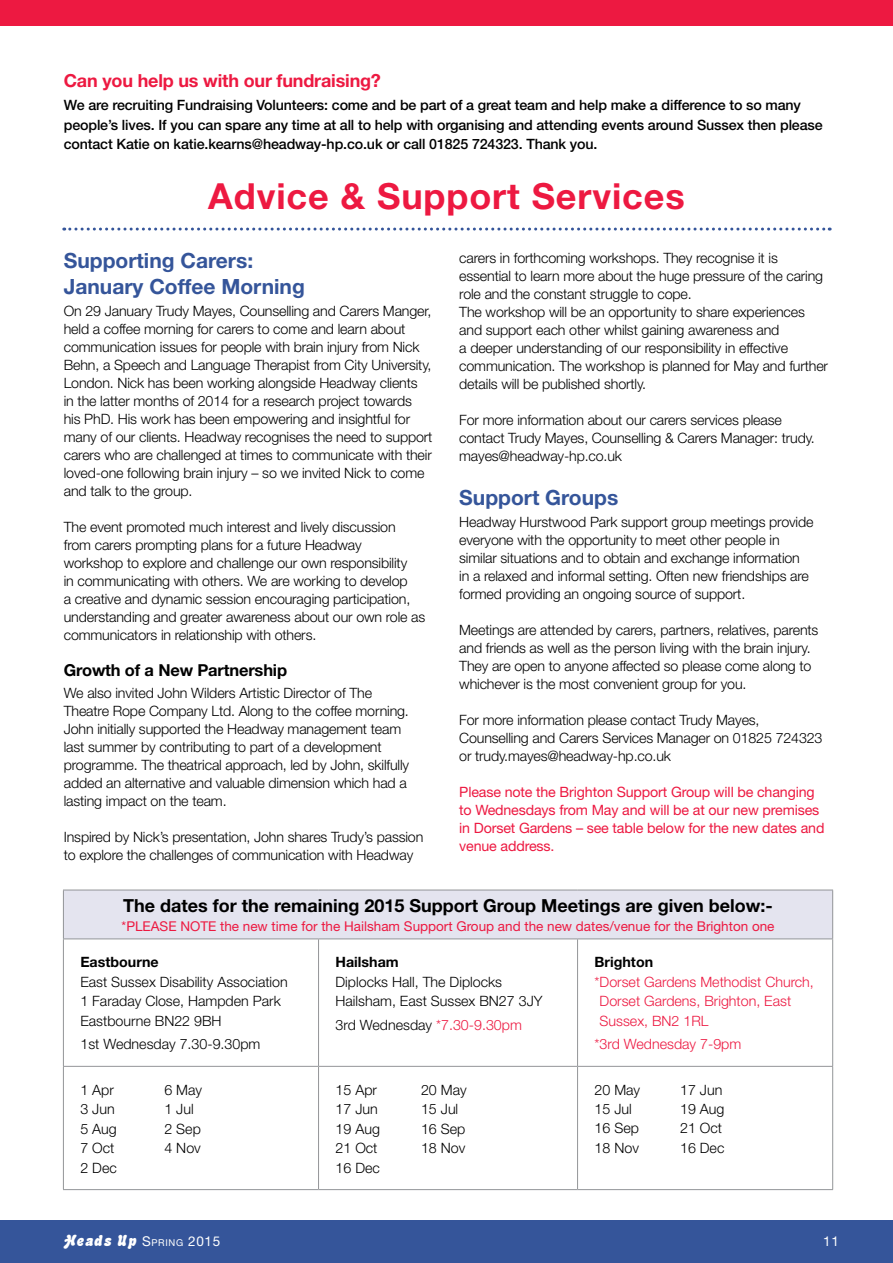
<style>
.page{position:relative;width:893px;height:1263px;background:#fff}
.page>*{position:absolute;margin:0;border:0;box-sizing:border-box;transform-origin:0 0}
.t1{font:700 36px "Helvetica Neue";letter-spacing:.025em;color:#ed1941}
.t2{font:700 21px/25.5px "Helvetica Neue";color:#35559a}
.t3{font:700 18px "Helvetica Neue";color:#000}
.t4{font:700 18px "Helvetica Neue";letter-spacing:-.01em;color:#ed1941}
.t5{font:700 16.5px "Helvetica Neue";letter-spacing:-.01em;color:#000}
.t6{font:italic 15px "Advert";letter-spacing:.05em;color:#fff}
.t7{font:300 14.25px/18px "Helvetica Neue";letter-spacing:-.01em;color:#000}
.t8{font:500 14.25px/19.5px "Helvetica Neue";letter-spacing:-.01em;color:#000}
.t9{font:14.25px/18px "Helvetica Neue";letter-spacing:-.01em;color:#ed1941}
.t10{font:300 14.25px/19.5px "Helvetica Neue";color:#ed1941}
.t11{font:700 14.25px "Helvetica Neue";color:#000}
.t12{font:13.5px "Helvetica Neue";color:#ed1941}
.t13{font:13.5px "Helvetica Neue";color:#fff}
.s1{color:#ed1941}
.s2{font-family:"Helvetica Neue";font-style:normal;font-size:13.5px}
.s3{font-family:"Helvetica Neue";font-style:normal;font-size:9.45px}
</style>
<div class="page">
<div style="left:0;top:0;width:893px;height:25px;background:#ed1941"></div>
<svg style="left:64px;top:228px;width:766px;height:3px"></svg>
<div style="left:63px;top:890px;width:770px;height:49px;background:#e4e4ef"></div>
<hr style="left:63px;top:890px;width:256px;height:1px;background:#939598">
<hr style="left:63px;top:890px;width:1px;height:48px;background:#939598">
<hr style="left:319px;top:890px;width:259px;height:1px;background:#939598">
<hr style="left:578px;top:890px;width:255px;height:1px;background:#939598">
<hr style="left:832px;top:890px;width:1px;height:48px;background:#939598">
<hr style="left:63px;top:938px;width:256px;height:1px;background:#939598">
<hr style="left:63px;top:939px;width:1px;height:127px;background:#939598">
<hr style="left:319px;top:938px;width:259px;height:1px;background:#939598">
<hr style="left:318px;top:939px;width:1px;height:127px;background:#939598">
<hr style="left:578px;top:938px;width:255px;height:1px;background:#939598">
<hr style="left:577px;top:939px;width:1px;height:127px;background:#939598">
<hr style="left:832px;top:939px;width:1px;height:127px;background:#939598">
<hr style="left:63px;top:1066px;width:256px;height:1px;background:#939598">
<hr style="left:63px;top:1067px;width:1px;height:122px;background:#939598">
<hr style="left:319px;top:1066px;width:259px;height:1px;background:#939598">
<hr style="left:318px;top:1067px;width:1px;height:122px;background:#939598">
<hr style="left:578px;top:1066px;width:255px;height:1px;background:#939598">
<hr style="left:577px;top:1067px;width:1px;height:122px;background:#939598">
<hr style="left:832px;top:1067px;width:1px;height:122px;background:#939598">
<hr style="left:63px;top:1189px;width:256px;height:1px;background:#939598">
<hr style="left:319px;top:1189px;width:259px;height:1px;background:#939598">
<hr style="left:578px;top:1189px;width:255px;height:1px;background:#939598">
<div style="left:0;top:1220px;width:893px;height:43px;background:#35559a"></div>
<p class="t4" style="left:64px;top:69px;width:319px">Can you help us with our fundraising?</p>
<p class="t8" style="left:64px;top:95px;width:760px">We are recruiting Fundraising Volunteers: come and be part of a great team and help make a difference to so many people’s lives. If you can spare any time at all to help with organising and attending events around Sussex then please contact Katie on katie.kearns@headway-hp.co.uk or call 01825 724323. Thank you.</p>
<h1 class="t1" style="left:208px;top:174px;width:478px">Advice &amp; Support Services</h1>
<h2 class="t2" style="left:64px;top:248px;width:243px">Supporting Carers:<br>January Coffee Morning</h2>
<p class="t7" style="left:64px;top:302px;width:370px">On 29 January Trudy Mayes, Counselling and Carers Manger, held a coffee morning for carers to come and learn about communication issues for people with brain injury from Nick Behn, a Speech and Language Therapist from City University, London. Nick has been working alongside Headway clients<br>in the latter months of 2014 for a research project towards<br>his PhD. His work has been empowering and insightful for many of our clients. Headway recognises the need to support carers who are challenged at times to communicate with their loved-one following brain injury – so we invited Nick to come and talk to the group.</p>
<p class="t7" style="left:64px;top:518px;width:363px">The event promoted much interest and lively discussion from carers prompting plans for a future Headway<br>workshop to explore and challenge our own responsibility<br>in communicating with others. We are working to develop<br>a creative and dynamic session encouraging participation, understanding and greater awareness about our own role as communicators in relationship with others.</p>
<p class="t5" style="left:64px;top:660px;width:225px">Growth of a New Partnership</p>
<p class="t7" style="left:64px;top:684px;width:347px">We also invited John Wilders Artistic Director of The Theatre Rope Company Ltd. Along to the coffee morning.<br>John initially supported the Headway management team last summer by contributing to part of a development programme. The theatrical approach, led by John, skilfully added an alternative and valuable dimension which had a lasting impact on the team.</p>
<p class="t7" style="left:64px;top:828px;width:361px">Inspired by Nick’s presentation, John shares Trudy’s passion to explore the challenges of communication with Headway</p>
<p class="t7" style="left:459px;top:249px;width:370px">carers in forthcoming workshops. They recognise it is essential to learn more about the huge pressure of the caring role and the constant struggle to cope.<br>The workshop will be an opportunity to share experiences and support each other whilst gaining awareness and<br>a deeper understanding of our responsibility in effective communication. The workshop is planned for May and further details will be published shortly.</p>
<p class="t7" style="left:459px;top:411px;width:357px">For more information about our carers services please contact Trudy Mayes, Counselling &amp; Carers Manager: trudy. mayes@headway-hp.co.uk</p>
<h2 class="t2" style="left:459px;top:484px;width:161px">Support Groups</h2>
<p class="t7" style="left:459px;top:513px;width:356px">Headway Hurstwood Park support group meetings provide everyone with the opportunity to meet other people in similar situations and to obtain and exchange information in a relaxed and informal setting. Often new friendships are formed providing an ongoing source of support.</p>
<p class="t7" style="left:459px;top:621px;width:361px">Meetings are attended by carers, partners, relatives, parents and friends as well as the person living with the brain injury.<br>They are open to anyone affected so please come along to whichever is the most convenient group for you.</p>
<p class="t7" style="left:459px;top:711px;width:365px">For more information please contact Trudy Mayes,<br>Counselling and Carers Services Manager on 01825 724323 or trudy.mayes@headway-hp.co.uk</p>
<p class="t9" style="left:459px;top:783px;width:367px">Please note the Brighton Support Group will be changing to Wednesdays from May and will be at our new premises in Dorset Gardens – see table below for the new dates and venue address.</p>
<p class="t3" style="left:123px;top:894px;width:651px">The dates for the remaining 2015 Support Group Meetings are given below:-</p>
<p class="t12" style="left:122px;top:918px;width:654px">*PLEASE NOTE the new time for the Hailsham Support Group and the new dates/venue for the Brighton one</p>
<p class="t11" style="left:80px;top:953px;width:80px">Eastbourne</p>
<p class="t7" style="left:80px;top:971px;width:209px;line-height:19.5px">East Sussex Disability Association<br>1 Faraday Close, Hampden Park<br>Eastbourne BN22 9BH</p>
<p class="t7" style="left:80px;top:1035px;width:182px">1st Wednesday 7.30-9.30pm</p>
<p class="t11" style="left:595px;top:953px;width:60px">Brighton</p>
<p class="t10" style="left:600px;top:971px;width:216px;text-indent:-5px">*Dorset Gardens Methodist Church,<br>Dorset Gardens, Brighton, East<br>Sussex, BN2 1RL</p>
<p class="t10" style="left:595px;top:1034px;width:148px">*3rd Wednesday 7-9pm</p>
<p class="t11" style="left:336px;top:953px;width:65px">Hailsham</p>
<p class="t7" style="left:336px;top:971px;width:208px;line-height:19.5px">Diplocks Hall, The Diplocks<br>Hailsham, East Sussex BN27 3JY</p>
<p class="t7" style="left:336px;top:1015px;width:188px">3rd Wednesday <span class="s1">*7.30-9.30pm</span></p>
<p class="t7" style="left:80px;top:1080px;width:35px">1 Apr</p>
<p class="t7" style="left:164px;top:1080px;width:39px">6 May</p>
<p class="t7" style="left:80px;top:1100px;width:36px">3 Jun</p>
<p class="t7" style="left:164px;top:1100px;width:31px">1 Jul</p>
<p class="t7" style="left:80px;top:1119px;width:38px">5 Aug</p>
<p class="t7" style="left:164px;top:1119px;width:38px">2 Sep</p>
<p class="t7" style="left:80px;top:1139px;width:36px">7 Oct</p>
<p class="t7" style="left:164px;top:1139px;width:38px">4 Nov</p>
<p class="t7" style="left:80px;top:1158px;width:38px">2 Dec</p>
<p class="t7" style="left:336px;top:1080px;width:43px">15 Apr</p>
<p class="t7" style="left:421px;top:1080px;width:47px">20 May</p>
<p class="t7" style="left:336px;top:1099px;width:44px">17 Jun</p>
<p class="t7" style="left:421px;top:1099px;width:39px">15 Jul</p>
<p class="t7" style="left:336px;top:1119px;width:46px">19 Aug</p>
<p class="t7" style="left:421px;top:1119px;width:46px">16 Sep</p>
<p class="t7" style="left:336px;top:1138px;width:43px">21 Oct</p>
<p class="t7" style="left:421px;top:1138px;width:46px">18 Nov</p>
<p class="t7" style="left:336px;top:1158px;width:46px">16 Dec</p>
<p class="t7" style="left:595px;top:1080px;width:47px">20 May</p>
<p class="t7" style="left:680px;top:1080px;width:44px">17 Jun</p>
<p class="t7" style="left:595px;top:1099px;width:39px">15 Jul</p>
<p class="t7" style="left:680px;top:1099px;width:46px">19 Aug</p>
<p class="t7" style="left:595px;top:1119px;width:46px">16 Sep</p>
<p class="t7" style="left:680px;top:1119px;width:43px">21 Oct</p>
<p class="t7" style="left:595px;top:1138px;width:46px">18 Nov</p>
<p class="t7" style="left:680px;top:1138px;width:46px">16 Dec</p>
<p class="t6" style="left:64px;top:1232px;width:158px">Heads Up <span class="s2">S</span><span class="s3">pring</span> <span class="s2">2015</span></p>
<p class="t13" style="left:823px;top:1233px;width:17px">11</p>
</div>
